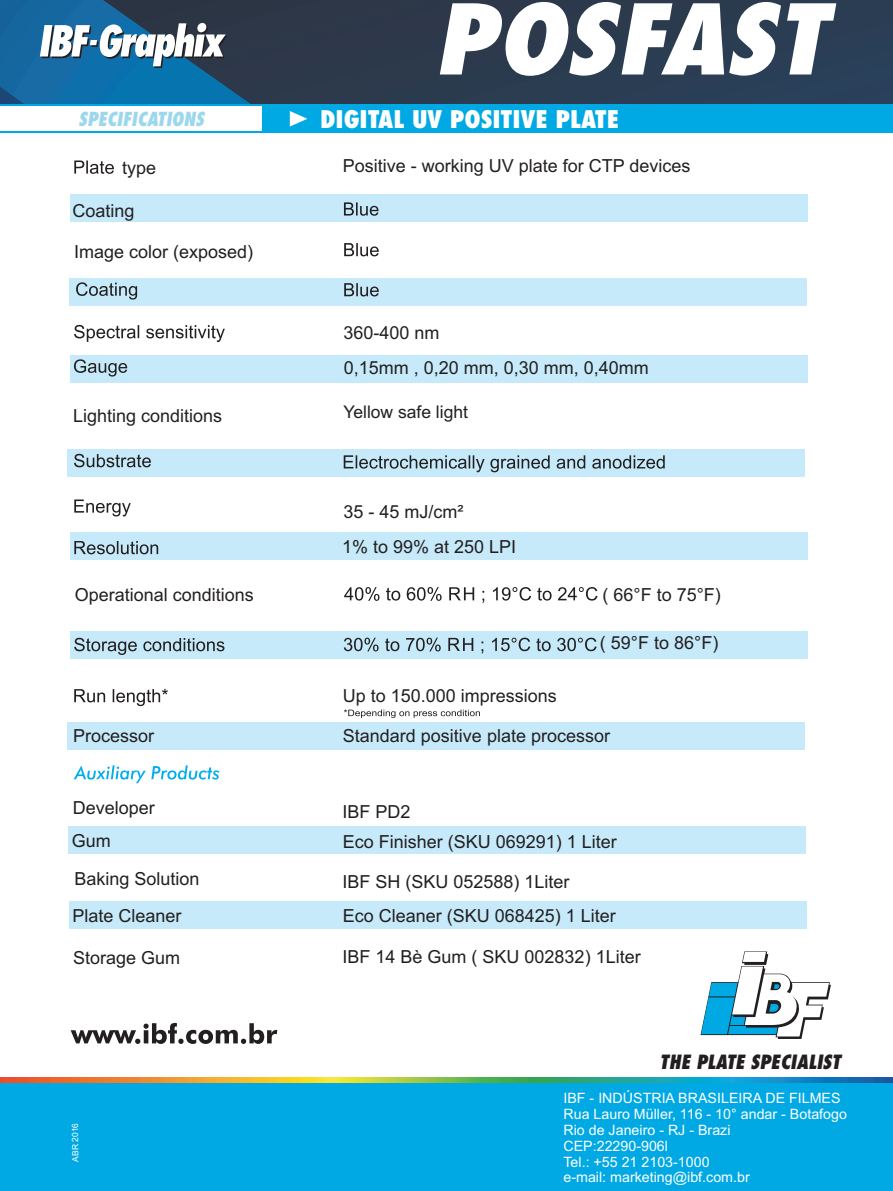
<style>
.page{position:relative;width:893px;height:1191px;background:#fff}
.page>*{position:absolute;margin:0;border:0;box-sizing:border-box;transform-origin:0 0}
.t1{font:italic 94.35px "Fujiyama Extra Bold";color:#fff;scale:1.13 1}
.t2{font:23.55px "Fujiyama Extra Bold";color:#fff;scale:1.06 1}
.t3{font:italic 19.05px "Fujiyama Extra Bold";color:#231f20}
.t4{font:italic 18.9px "Fujiyama Extra Bold";color:#9bd7ed}
.t5{font:18px/35.5px "Arial";color:#231f20}
.t6{font:17.4px "Arial";color:#231f20}
.t7{font:14.25px/15.9px "Arial";color:#fff}
.t8{font:8.55px "Arial";color:#fff}
</style>
<div class="page">
<svg style="left:0;top:0;width:893px;height:104px;background:#2e4a63"></svg>
<div style="left:262px;top:104px;width:631px;height:29px;background:#00a9e3"></div>
<svg style="left:290px;top:111px;width:17px;height:16px"></svg>
<hr style="left:0;top:131px;width:893px;height:2px;background:#00a9e3">
<hr style="left:0;top:104px;width:893px;height:2px;background:#00a9e3">
<div style="left:0;top:1081px;width:893px;height:110px;background:#00a9e3"></div>
<svg style="left:700px;top:951px;width:131px;height:88px"></svg>
<img style="left:0;top:1078px;width:893px;height:4px">
<svg style="left:71px;top:1023px;width:206px;height:21px"></svg>
<div style="left:69px;top:278px;width:738px;height:27px;background:#c6eafa"></div>
<div style="left:70px;top:354px;width:738px;height:28px;background:#c6eafa"></div>
<div style="left:68px;top:448px;width:737px;height:28px;background:#c6eafa"></div>
<div style="left:70px;top:532px;width:737px;height:28px;background:#c6eafa"></div>
<div style="left:70px;top:631px;width:738px;height:28px;background:#c6eafa"></div>
<div style="left:67px;top:722px;width:738px;height:28px;background:#c6eafa"></div>
<div style="left:70px;top:194px;width:738px;height:28px;background:#c6eafa"></div>
<svg style="left:74px;top:160px;width:40px;height:14px"></svg>
<svg style="left:76px;top:282px;width:61px;height:17px"></svg>
<svg style="left:344px;top:283px;width:35px;height:13px"></svg>
<svg style="left:344px;top:243px;width:35px;height:13px"></svg>
<svg style="left:344px;top:202px;width:34px;height:14px"></svg>
<svg style="left:74px;top:325px;width:151px;height:17px"></svg>
<svg style="left:74px;top:359px;width:53px;height:17px"></svg>
<svg style="left:74px;top:454px;width:77px;height:13px"></svg>
<svg style="left:344px;top:455px;width:321px;height:17px"></svg>
<svg style="left:74px;top:499px;width:57px;height:17px"></svg>
<svg style="left:74px;top:541px;width:84px;height:13px"></svg>
<svg style="left:344px;top:587px;width:253px;height:16px"></svg>
<svg style="left:74px;top:638px;width:150px;height:17px"></svg>
<svg style="left:344px;top:637px;width:253px;height:16px"></svg>
<svg style="left:74px;top:689px;width:94px;height:17px"></svg>
<svg style="left:344px;top:709px;width:136px;height:9px"></svg>
<div style="left:70px;top:901px;width:737px;height:28px;background:#c6eafa"></div>
<div style="left:69px;top:826px;width:737px;height:28px;background:#c6eafa"></div>
<svg style="left:74px;top:765px;width:145px;height:18px"></svg>
<h1 class="t1" style="left:433px;top:-21px;width:349px">POSFAST</h1>
<p class="t4" style="left:78px;top:107px;width:127px">SPECIFICATIONS</p>
<h2 class="t2" style="left:320px;top:104px;width:284px">DIGITAL UV POSITIVE PLATE</h2>
<p class="t5" style="left:122px;top:152px;width:35px">type</p>
<p class="t5" style="left:343px;top:150px;width:349px">Positive - working UV plate for CTP devices</p>
<p class="t5" style="left:72px;top:194px;width:64px">Coating</p>
<p class="t5" style="left:74px;top:236px;width:181px">Image color (exposed)</p>
<p class="t5" style="left:73px;top:400px;width:151px">Lighting conditions</p>
<p class="t5" style="left:343px;top:316px;width:98px">360-400 nm</p>
<p class="t5" style="left:344px;top:351px;width:307px">0,15mm , 0,20 mm, 0,30 mm, 0,40mm</p>
<p class="t6" style="left:343px;top:405px;width:126px">Yellow safe light</p>
<p class="t5" style="left:342px;top:495px;width:176px">35 - 45 mJ/cm²<br>1% to 99% at 250 LPI</p>
<p class="t5" style="left:75px;top:578px;width:181px">Operational conditions</p>
<p class="t5" style="left:602px;top:579px;width:120px">( 66°F to 75°F)</p>
<p class="t5" style="left:600px;top:627px;width:120px">( 59°F to 86°F)</p>
<p class="t5" style="left:343px;top:679px;width:216px">Up to 150.000 impressions</p>
<p class="t5" style="left:73px;top:719px;width:83px">Processor</p>
<p class="t5" style="left:343px;top:720px;width:269px">Standard positive plate processor</p>
<p class="t5" style="left:72px;top:793px;width:84px;line-height:32.7px">Developer<br>Gum</p>
<p class="t5" style="left:74px;top:862px;width:127px">Baking Solution</p>
<p class="t5" style="left:343px;top:865px;width:229px">IBF SH (SKU 052588) 1Liter</p>
<p class="t5" style="left:343px;top:795px;width:70px">IBF PD2</p>
<p class="t5" style="left:343px;top:825px;width:276px">Eco Finisher (SKU 069291) 1 Liter</p>
<p class="t5" style="left:72px;top:900px;width:111px">Plate Cleaner</p>
<p class="t5" style="left:343px;top:899px;width:275px">Eco Cleaner (SKU 068425) 1 Liter</p>
<p class="t5" style="left:73px;top:941px;width:109px">Storage Gum</p>
<p class="t5" style="left:342px;top:941px;width:300px">IBF 14 Bè Gum ( SKU 002832) 1Liter</p>
<p class="t3" style="left:660px;top:1049px;width:183px">THE PLATE SPECIALIST</p>
<p class="t8" style="left:72px;top:1161px;width:40px;rotate:-91deg">ABR 2016</p>
<p class="t7" style="left:563px;top:1091px;width:285px">IBF - INDÚSTRIA BRASILEIRA DE FILMES<br>Rua Lauro Müller, 116 - 10° andar - Botafogo<br>Rio de Janeiro - RJ - Brazi<br>CEP:22290-906l<br>Tel.: +55 21 2103-1000<br>e-mail: marketing@ibf.com.br</p>
</div>
